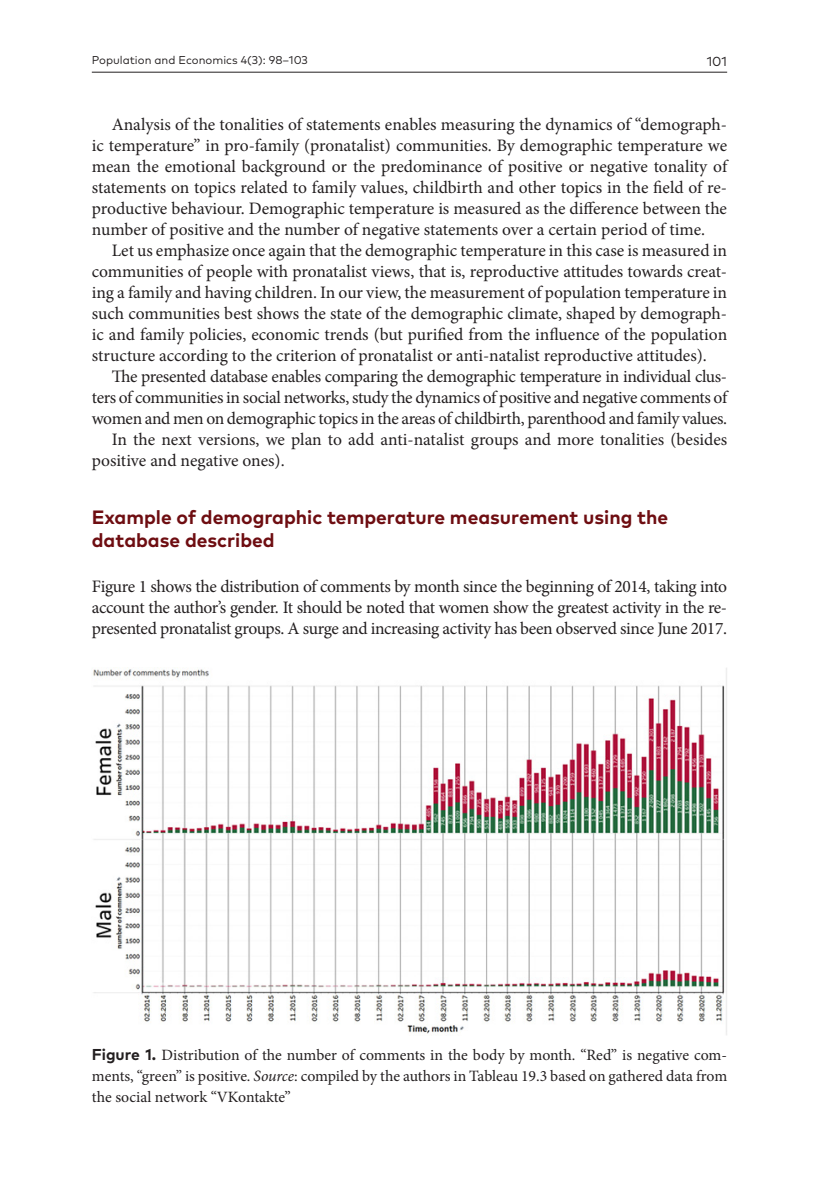
<style>
.page{position:relative;width:819px;height:1191px;background:#fff}
.page>*{position:absolute;margin:0;border:0;box-sizing:border-box;transform-origin:0 0}
.H_1{font:700 19.25px/23.1px "FF Mark Pro";color:#6e0d11}
.Body_text{font:17.5px/21px "Minion Pro";letter-spacing:-.005em;color:#231f20;text-align:justify}
.Body_text_-_no_inden{font:17.5px/21px "Minion Pro";letter-spacing:-.02em;color:#231f20;text-align:justify}
.FIG_Caption{font:15.75px/21px "Minion Pro";color:#231f20;text-align:justify}
.t1{font:13.12px "FF Mark Pro";color:#231f20}
.t2{font:11.38px "FF Mark Pro";color:#231f20}
.s1{font-family:"FF Mark Pro";font-weight:700}
.s2{font-style:italic}
</style>
<div class="page">
<hr style="left:92px;top:72px;width:635px;height:1px;background:#231f20">
<img style="left:93px;top:667px;width:634px;height:368px">
<p class="t2" style="left:92px;top:51px;width:218px">Population and Economics 4(3): 98–103</p>
<p class="t1" style="left:706px;top:51px;width:22px">101</p>
<p class="Body_text" style="left:92px;top:114px;width:637px;text-indent:20px">Analysis of the tonalities of statements enables measuring the dynamics of “demograph&shy;ic temperature” in pro-family (pronatalist) communities. By demographic temperature we mean the emotional background or the predominance of positive or negative tonality of statements on topics related to family values, childbirth and other topics in the field of re&shy;productive behaviour. Demographic temperature is measured as the difference between the number of positive and the number of negative statements over a certain period of time.</p>
<p class="Body_text" style="left:92px;top:240px;width:637px;text-indent:20px">Let us emphasize once again that the demographic temperature in this case is measured in communities of people with pronatalist views, that is, reproductive attitudes towards creat&shy;ing a family and having children. In our view, the measurement of population temperature in such communities best shows the state of the demographic climate, shaped by demograph&shy;ic and family policies, economic trends (but purified from the influence of the population structure according to the criterion of pronatalist or anti-natalist reproductive attitudes).</p>
<p class="Body_text" style="left:92px;top:366px;width:637px;text-indent:20px">The presented database enables comparing the demographic temperature in individual clus&shy;ters of communities in social networks, study the dynamics of positive and negative comments of women and men on demographic topics in the areas of childbirth, parenthood and family values.</p>
<p class="Body_text" style="left:92px;top:429px;width:637px;text-indent:20px">In the next versions, we plan to add anti-natalist groups and more tonalities (besides positive and negative ones).</p>
<p class="H_1" style="left:92px;top:504px;width:578px">Example of demographic temperature measurement using the database described</p>
<p class="Body_text_-_no_inden" style="left:92px;top:576px;width:637px">Figure 1 shows the distribution of comments by month since the beginning of 2014, taking into account the author’s gender. It should be noted that women show the greatest activity in the re&shy;presented pronatalist groups. A surge and increasing activity has been observed since June 2017.</p>
<p class="FIG_Caption" style="left:92px;top:1045px;width:637px"><span class="s1">Figure 1.</span> Distribution of the number of comments in the body by month. “Red” is negative com&shy;ments, “green” is positive. <span class="s2">Source</span>: compiled by the authors in Tableau 19.3 based on gathered data from the social network “VKontakte”</p>
</div>
